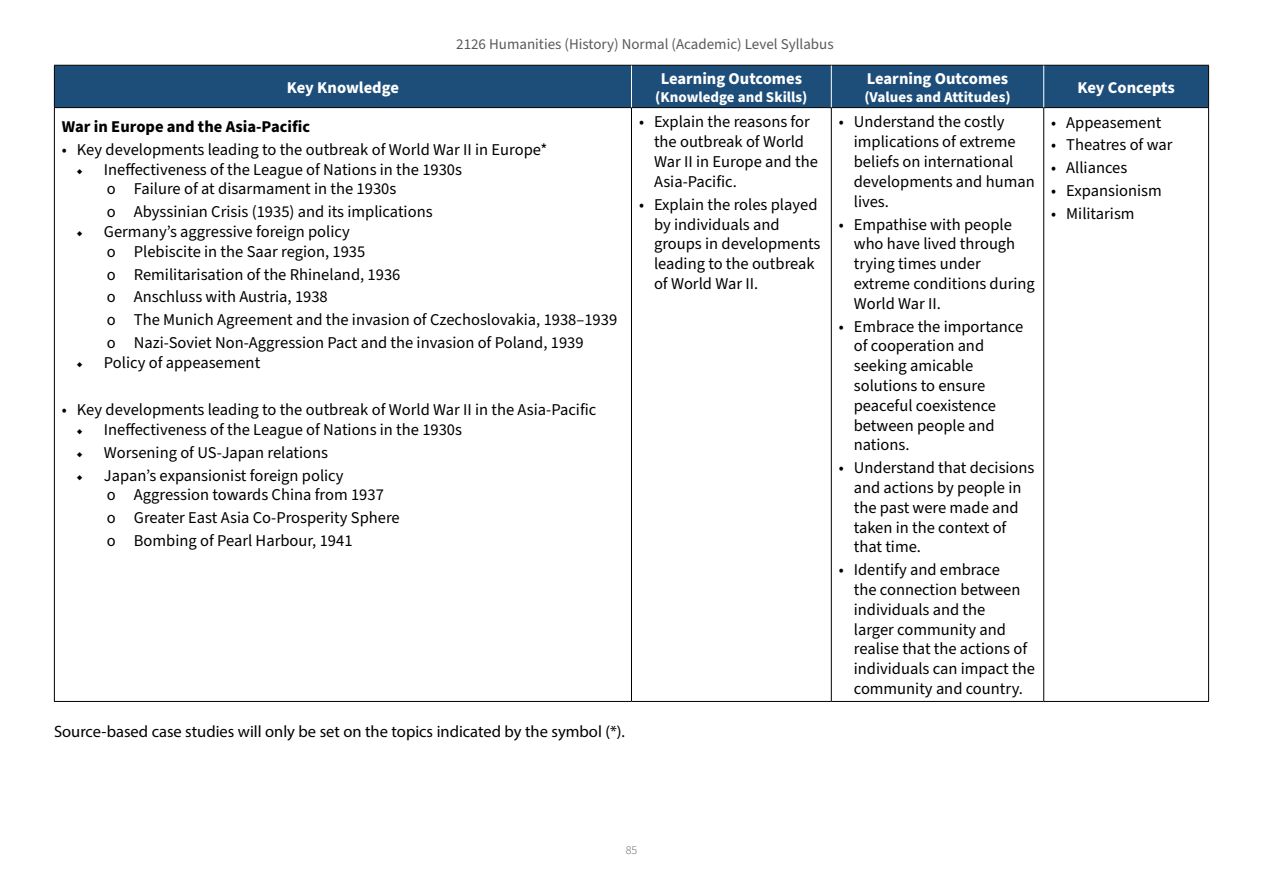
<style>
.page{position:relative;width:1263px;height:893px;background:#fff}
.page>*{position:absolute;margin:0;border:0;box-sizing:border-box;transform-origin:0 0}
.t1{font:16.5px/19.8px "Source Sans Pro";color:#000}
.t2{font:16.5px "Myriad Pro";color:#000}
.t3{font:700 16.5px "Source Sans Pro";color:#fff}
.t4{font:700 16.5px "Source Sans Pro";color:#000}
.t5{font:15px "Source Sans Pro";color:#58595b}
.t6{font:700 15px "Source Sans Pro";color:#fff}
.t7{font:300 12px "Source Sans Pro";color:#58595b}
.s1{font-size:9.6px}
</style>
<div class="page">
<div style="left:55px;top:66px;width:1153px;height:41px;background:#1d4e7a"></div>
<hr style="left:54px;top:108px;width:1px;height:593px;background:#000">
<hr style="left:631px;top:108px;width:1px;height:593px;background:#000">
<hr style="left:831px;top:108px;width:1px;height:593px;background:#000">
<hr style="left:1043px;top:108px;width:1px;height:593px;background:#000">
<hr style="left:1208px;top:108px;width:1px;height:593px;background:#000">
<hr style="left:54px;top:65px;width:577px;height:1px;background:#000101">
<hr style="left:54px;top:66px;width:1px;height:41px;background:#000101">
<hr style="left:631px;top:65px;width:200px;height:1px;background:#000101">
<hr style="left:831px;top:65px;width:213px;height:1px;background:#000101">
<hr style="left:1044px;top:65px;width:165px;height:1px;background:#000101">
<hr style="left:1208px;top:66px;width:1px;height:41px;background:#000101">
<hr style="left:54px;top:107px;width:577px;height:1px;background:#000101">
<hr style="left:631px;top:107px;width:200px;height:1px;background:#000101">
<hr style="left:831px;top:107px;width:213px;height:1px;background:#000101">
<hr style="left:1044px;top:107px;width:165px;height:1px;background:#000101">
<hr style="left:54px;top:701px;width:577px;height:1px;background:#000">
<hr style="left:631px;top:701px;width:200px;height:1px;background:#000">
<hr style="left:831px;top:701px;width:213px;height:1px;background:#000">
<hr style="left:1044px;top:701px;width:165px;height:1px;background:#000">
<hr style="left:631px;top:66px;width:1px;height:41px;background:#fff">
<hr style="left:831px;top:66px;width:1px;height:41px;background:#fff">
<hr style="left:1043px;top:66px;width:1px;height:41px;background:#fff">
<p class="t3" style="left:287px;top:76px;width:114px">Key Knowledge</p>
<p class="t5" style="left:456px;top:34px;width:379px">2126 Humanities (History) Normal (Academic) Level Syllabus</p>
<p class="t3" style="left:661px;top:67px;width:143px">Learning Outcomes</p>
<p class="t6" style="left:655px;top:86px;width:154px">(Knowledge and Skills)</p>
<p class="t3" style="left:867px;top:67px;width:143px">Learning Outcomes</p>
<p class="t6" style="left:864px;top:86px;width:148px">(Values and Attitudes)</p>
<p class="t4" style="left:62px;top:115px;width:250px">War in Europe and the Asia-Pacific</p>
<p class="t1" style="left:62px;top:140px;width:487px">• Key developments leading to the outbreak of World War II in Europe*</p>
<p class="t1" style="left:107px;top:160px;width:357px;text-indent:-30px"><span class="s1">◆</span> Ineffectiveness of the League of Nations in the 1930s о Failure of at disarmament in the 1930s</p>
<p class="t1" style="left:107px;top:202px;width:327px">о Abyssinian Crisis (1935) and its implications</p>
<p class="t1" style="left:107px;top:222px;width:260px;text-indent:-30px"><span class="s1">◆</span> Germany’s aggressive foreign policy<br>о Plebiscite in the Saar region, 1935</p>
<p class="t1" style="left:107px;top:263px;width:512px;line-height:22.8px">о Remilitarisation of the Rhineland, 1936<br>о Anschluss with Austria, 1938<br>о The Munich Agreement and the invasion of Czechoslovakia, 1938–1939 о Nazi-Soviet Non-Aggression Pact and the invasion of Poland, 1939</p>
<p class="t1" style="left:77px;top:353px;width:185px"><span class="s1">◆</span> Policy of appeasement</p>
<p class="t1" style="left:62px;top:400px;width:536px">• Key developments leading to the outbreak of World War II in the Asia-Pacific</p>
<p class="t1" style="left:77px;top:420px;width:387px"><span class="s1">◆</span> Ineffectiveness of the League of Nations in the 1930s</p>
<p class="t1" style="left:77px;top:443px;width:253px"><span class="s1">◆</span> Worsening of US-Japan relations</p>
<p class="t1" style="left:107px;top:466px;width:278px;text-indent:-30px"><span class="s1">◆</span> Japan’s expansionist foreign policy<br>о Aggression towards China from 1937</p>
<p class="t1" style="left:107px;top:507px;width:294px;line-height:22.8px">о Greater East Asia Co-Prosperity Sphere о Bombing of Pearl Harbour, 1941</p>
<p class="t1" style="left:654px;top:113px;width:165px;text-indent:-15px">• Explain the reasons for the outbreak of World<br>War II in Europe and the<br>Asia-Pacific.</p>
<p class="t1" style="left:654px;top:195px;width:168px;text-indent:-15px">• Explain the roles played by individuals and groups in developments leading to the outbreak of World War II.</p>
<p class="t2" style="left:54px;top:721px;width:572px">Source-based case studies will only be set on the topics indicated by the symbol (*).</p>
<p class="t1" style="left:854px;top:113px;width:182px;text-indent:-15px">• Understand the costly implications of extreme beliefs on international developments and human lives.</p>
<p class="t1" style="left:854px;top:215px;width:183px;text-indent:-15px">• Empathise with people who have lived through trying times under extreme conditions during<br>World War II.</p>
<p class="t1" style="left:854px;top:317px;width:171px;text-indent:-15px">• Embrace the importance of cooperation and seeking amicable solutions to ensure peaceful coexistence between people and nations.</p>
<p class="t1" style="left:854px;top:458px;width:182px;text-indent:-15px">• Understand that decisions and actions by people in the past were made and taken in the context of that time.</p>
<p class="t1" style="left:854px;top:560px;width:183px;text-indent:-15px">• Identify and embrace<br>the connection between individuals and the<br>larger community and realise that the actions of individuals can impact the community and country.</p>
<p class="t3" style="left:1077px;top:76px;width:99px">Key Concepts</p>
<p class="t1" style="left:1051px;top:113px;width:112px">• Appeasement</p>
<p class="t1" style="left:1051px;top:135px;width:123px">• Theatres of war</p>
<p class="t1" style="left:1051px;top:158px;width:78px">• Alliances</p>
<p class="t1" style="left:1051px;top:181px;width:112px">• Expansionism</p>
<p class="t1" style="left:1051px;top:204px;width:85px">• Militarism</p>
<p class="t7" style="left:626px;top:842px;width:13px">85</p>
</div>
